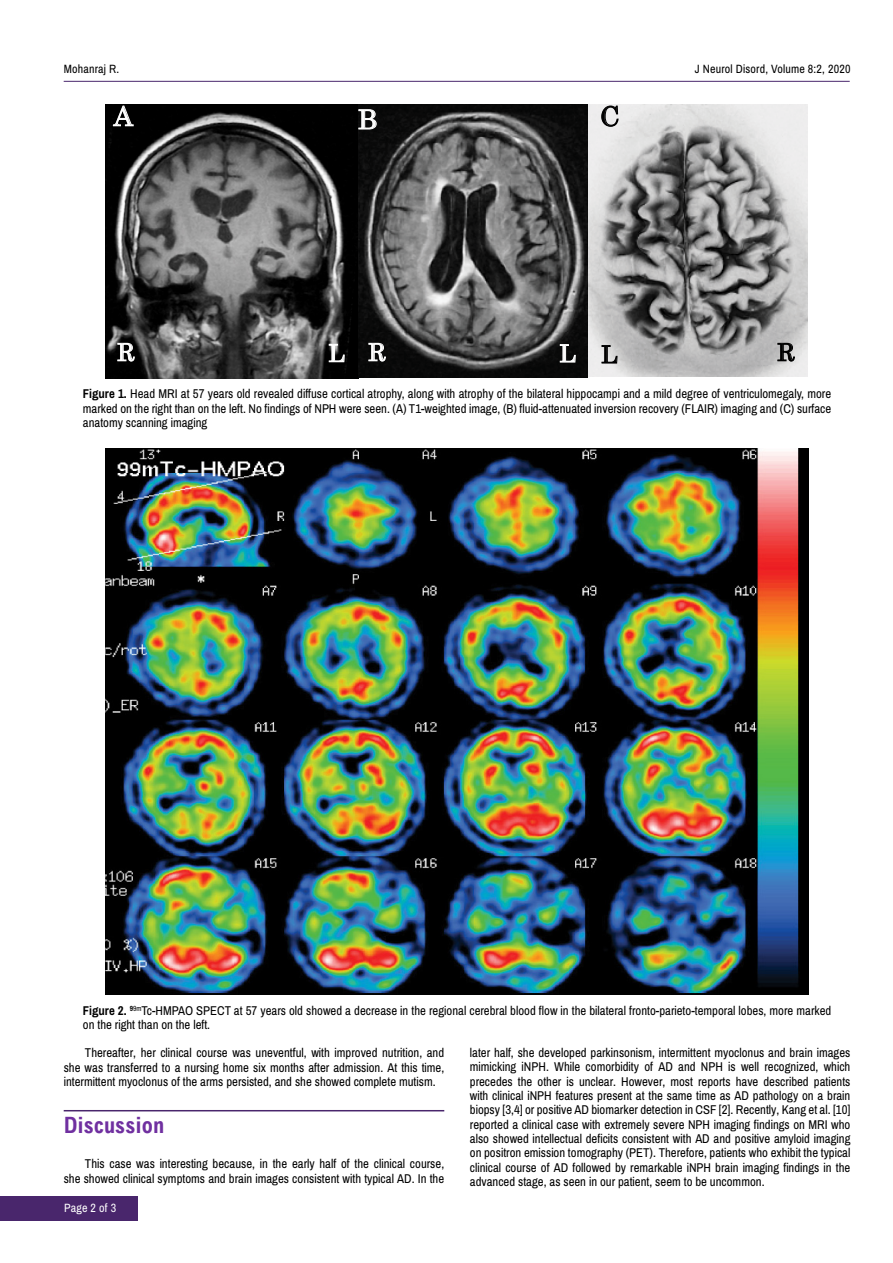
<style>
.page{position:relative;width:893px;height:1263px;background:#fff}
.page>*{position:absolute;margin:0;border:0;box-sizing:border-box;transform-origin:0 0}
.t1{font:26.85px "Century";color:#fff}
.t2{font:26.85px "Century";color:#000}
.t3{font:24.15px "Century";color:#fff}
.t4{font:24.15px "Century";color:#000}
.t5{font:700 condensed 22.5px "Arial";color:#7030a0}
.t6{font:12.75px/14.4px "Archivo Narrow";color:#000;text-align:justify}
.t7{font:12px "Archivo Narrow";letter-spacing:.015em;color:#000}
.t8{font:12px "Archivo Narrow";letter-spacing:.015em;color:#fff}
.s1{color:#000}
.s2{font-weight:700}
</style>
<div class="page">
<hr style="left:64px;top:81px;width:786px;height:1px;background:#49266c">
<div style="left:0;top:1196px;width:137px;height:24px;background:#49266c"></div>
<hr style="left:64px;top:1110px;width:380px;height:1px;background:#49266c">
<img style="left:106px;top:105px;width:702px;height:273px">
<svg style="left:358px;top:109px;width:19px;height:21px"></svg>
<svg style="left:113px;top:105px;width:21px;height:22px"></svg>
<svg style="left:601px;top:105px;width:18px;height:22px"></svg>
<svg style="left:329px;top:344px;width:16px;height:18px"></svg>
<svg style="left:117px;top:343px;width:18px;height:19px"></svg>
<svg style="left:368px;top:343px;width:18px;height:19px"></svg>
<svg style="left:560px;top:344px;width:16px;height:19px"></svg>
<svg style="left:601px;top:345px;width:17px;height:19px"></svg>
<svg style="left:777px;top:343px;width:18px;height:19px"></svg>
<img style="left:105px;top:448px;width:704px;height:546px">
<p class="t7" style="left:64px;top:61px;width:57px">Mohanraj R.</p>
<p class="t7" style="left:695px;top:61px;width:157px">J Neurol Disord, Volume 8:2, 2020</p>
<h1 class="t1" style="left:114px;top:94px;width:21px">A</h1>
<h1 class="t1" style="left:358px;top:97px;width:21px">B</h1>
<h1 class="t2" style="left:600px;top:94px;width:21px">C</h1>
<h2 class="t3" style="left:117px;top:332px;width:19px">R</h2>
<h2 class="t3" style="left:328px;top:332px;width:59px">L R</h2>
<h2 class="t3" style="left:559px;top:333px;width:59px">L <span class="s1">L</span></h2>
<h2 class="t4" style="left:777px;top:332px;width:19px">R</h2>
<p class="t6" style="left:83px;top:387px;width:750px"><span class="s2">Figure 1.</span> Head MRI at 57 years old revealed diffuse cortical atrophy, along with atrophy of the bilateral hippocampi and a mild degree of ventriculomegaly, more marked on the right than on the left. No findings of NPH were seen. (A) T1-weighted image, (B) fluid-attenuated inversion recovery (FLAIR) imaging and (C) surface anatomy scanning imaging</p>
<p class="t6" style="left:83px;top:1003px;width:750px"><span class="s2">Figure 2.</span> <sup>9</sup><sup>9m</sup>Tc-HMPAO SPECT at 57 years old showed a decrease in the regional cerebral blood flow in the bilateral fronto-parieto-temporal lobes, more marked on the right than on the left.</p>
<p class="t6" style="left:470px;top:1046px;width:382px">later half, she developed parkinsonism, intermittent myoclonus and brain images mimicking iNPH. While comorbidity of AD and NPH is well recognized, which precedes the other is unclear. However, most reports have described patients with clinical iNPH features present at the same time as AD pathology on a brain biopsy [3,4] or positive AD biomarker detection in CSF [2]. Recently, Kang et al. [10] reported a clinical case with extremely severe NPH imaging findings on MRI who also showed intellectual deficits consistent with AD and positive amyloid imaging on positron emission tomography (PET). Therefore, patients who exhibit the typical clinical course of AD followed by remarkable iNPH brain imaging findings in the advanced stage, as seen in our patient, seem to be uncommon.</p>
<p class="t6" style="left:64px;top:1046px;width:382px;text-indent:21px">Thereafter, her clinical course was uneventful, with improved nutrition, and she was transferred to a nursing home six months after admission. At this time, intermittent myoclonus of the arms persisted, and she showed complete mutism.</p>
<h3 class="t5" style="left:64px;top:1112px;width:102px">Discussion</h3>
<p class="t6" style="left:64px;top:1157px;width:382px;text-align:right">This case was interesting because, in the early half of the clinical course,<br>she showed clinical symptoms and brain images consistent with typical AD. In the</p>
<p class="t8" style="left:64px;top:1201px;width:54px">Page 2 of 3</p>
</div>
